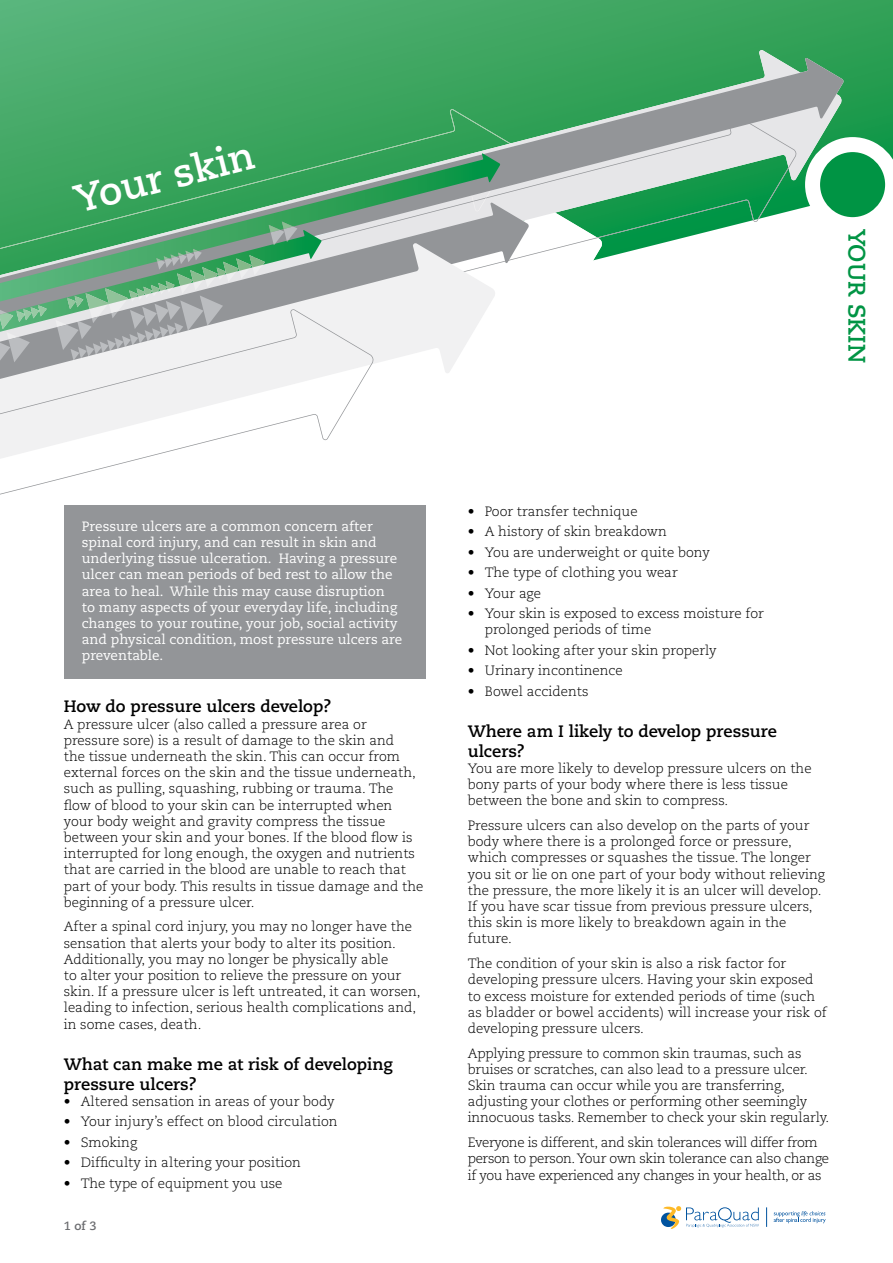
<style>
.page{position:relative;width:893px;height:1263px;background:#fff}
.page>*{position:absolute;margin:0;border:0;box-sizing:border-box;transform-origin:0 0}
.t1{font:700 39px "Caecilia";color:#fff}
.t2{font:700 24px "Caecilia";color:#009444}
.t3{font:700 16.5px/19.8px "Caecilia";color:#000}
.t4{font:300 13.5px/16.2px "Caecilia";color:#000}
.t5{font:13.5px/16.2px "Caecilia";color:#fff}
.t6{font:300 13.5px/16.2px "Caecilia";letter-spacing:-.025em;color:#000}
.t7{font:700 12px "Caecilia";color:#6d6e71}
</style>
<div class="page">
<svg style="left:0;top:0;width:893px;height:137px;background:#41a865"></svg>
<svg style="left:0;top:49px;width:842px;height:9px;background:#42a865"></svg>
<svg style="left:0;top:58px;width:844px;height:203px;background:#67b183"></svg>
<svg style="left:500px;top:202px;width:29px;height:61px"></svg>
<svg style="left:0;top:153px;width:500px;height:111px;background:#56a773"></svg>
<svg style="left:0;top:222px;width:361px;height:20px;background:#5da877"></svg>
<svg style="left:0;top:242px;width:496px;height:131px"></svg>
<svg style="left:0;top:309px;width:374px;height:186px"></svg>
<svg style="left:805px;top:137px;width:88px;height:95px"></svg>
<div style="left:64px;top:505px;width:361px;height:173px;background:#939598"></div>
<svg style="left:661px;top:1206px;width:98px;height:23px"></svg>
<svg style="left:766px;top:1207px;width:1px;height:20px"></svg>
<svg style="left:774px;top:1211px;width:52px;height:12px"></svg>
<h1 class="t1" style="left:69px;top:178px;width:185px;rotate:-15deg">Your skin</h1>
<h2 class="t2" style="left:871px;top:229px;width:135px;rotate:90deg">YOUR SKIN</h2>
<p class="t5" style="left:82px;top:518px;width:322px">Pressure ulcers are a common concern after spinal cord injury, and can result in skin and underlying tissue ulceration. Having a pressure ulcer can mean periods of bed rest to allow the area to heal. While this may cause disruption<br>to many aspects of your everyday life, including changes to your routine, your job, social activity and physical condition, most pressure ulcers are preventable.</p>
<p class="t3" style="left:64px;top:697px;width:269px">How do pressure ulcers develop?</p>
<p class="t4" style="left:64px;top:716px;width:361px">A pressure ulcer (also called a pressure area or pressure sore) is a result of damage to the skin and<br>the tissue underneath the skin. This can occur from external forces on the skin and the tissue underneath, such as pulling, squashing, rubbing or trauma. The flow of blood to your skin can be interrupted when your body weight and gravity compress the tissue between your skin and your bones. If the blood flow is interrupted for long enough, the oxygen and nutrients that are carried in the blood are unable to reach that part of your body. This results in tissue damage and the beginning of a pressure ulcer.</p>
<p class="t4" style="left:64px;top:919px;width:358px">After a spinal cord injury, you may no longer have the sensation that alerts your body to alter its position.<br>Additionally, you may no longer be physically able<br>to alter your position to relieve the pressure on your skin. If a pressure ulcer is left untreated, it can worsen, leading to infection, serious health complications and, in some cases, death.</p>
<p class="t3" style="left:64px;top:1054px;width:331px">What can make me at risk of developing pressure ulcers?</p>
<p class="t4" style="left:64px;top:1093px;width:272px">• Altered sensation in areas of your body</p>
<p class="t4" style="left:64px;top:1114px;width:275px">• Your injury’s effect on blood circulation</p>
<p class="t4" style="left:64px;top:1134px;width:75px">• Smoking</p>
<p class="t4" style="left:64px;top:1155px;width:239px">• Difficulty in altering your position</p>
<p class="t4" style="left:64px;top:1175px;width:220px">• The type of equipment you use</p>
<p class="t7" style="left:64px;top:1218px;width:34px">1 of 3</p>
<p class="t4" style="left:468px;top:503px;width:171px">• Poor transfer technique</p>
<p class="t4" style="left:468px;top:524px;width:201px">• A history of skin breakdown</p>
<p class="t4" style="left:468px;top:544px;width:244px">• You are underweight or quite bony</p>
<p class="t4" style="left:468px;top:565px;width:211px">• The type of clothing you wear</p>
<p class="t4" style="left:468px;top:585px;width:75px">• Your age</p>
<p class="t4" style="left:485px;top:606px;width:281px;text-indent:-17px">• Your skin is exposed to excess moisture for prolonged periods of time</p>
<p class="t4" style="left:468px;top:642px;width:250px">• Not looking after your skin properly</p>
<p class="t4" style="left:468px;top:663px;width:157px">• Urinary incontinence</p>
<p class="t4" style="left:468px;top:683px;width:122px">• Bowel accidents</p>
<p class="t3" style="left:468px;top:721px;width:311px">Where am I likely to develop pressure ulcers?</p>
<p class="t4" style="left:468px;top:760px;width:345px">You are more likely to develop pressure ulcers on the bony parts of your body where there is less tissue between the bone and skin to compress.</p>
<p class="t4" style="left:468px;top:817px;width:359px">Pressure ulcers can also develop on the parts of your body where there is a prolonged force or pressure, which compresses or squashes the tissue. The longer you sit or lie on one part of your body without relieving the pressure, the more likely it is an ulcer will develop.<br>If you have scar tissue from previous pressure ulcers, this skin is more likely to breakdown again in the future.</p>
<p class="t4" style="left:468px;top:956px;width:361px">The condition of your skin is also a risk factor for developing pressure ulcers. Having your skin exposed to excess moisture for extended periods of time (such as bladder or bowel accidents) will increase your risk of developing pressure ulcers.</p>
<p class="t4" style="left:468px;top:1045px;width:363px">Applying pressure to common skin traumas, such as bruises or scratches, can also lead to a pressure ulcer.<br>Skin trauma can occur while you are transferring, adjusting your clothes or performing other seemingly innocuous tasks. Remember to check your skin regularly.</p>
<p class="t6" style="left:468px;top:1135px;width:363px">Everyone is different, and skin tolerances will differ from person to person.Your own skin tolerance can also change if you have experienced any changes in your health, or as</p>
</div>
